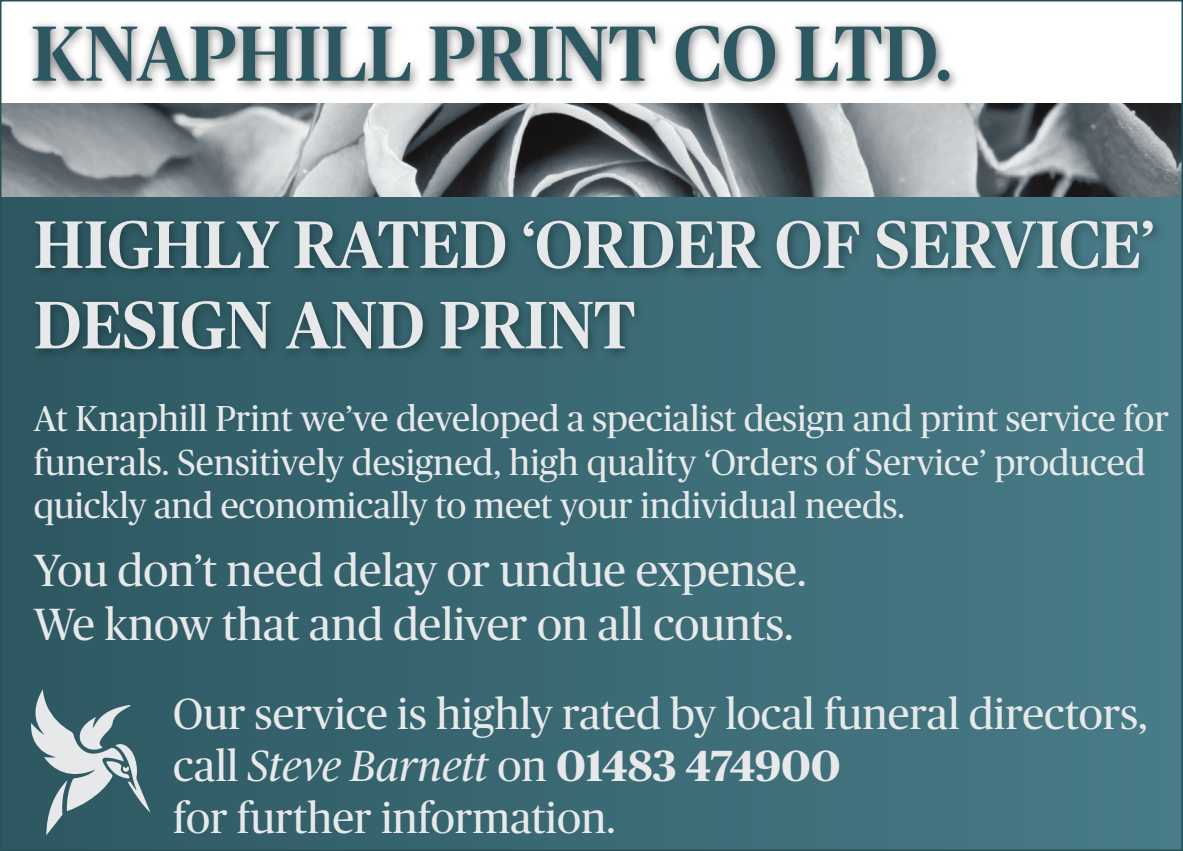
<style>
.page{position:relative;width:1183px;height:851px;background:#fff}
.page>*{position:absolute;margin:0;border:0;box-sizing:border-box;transform-origin:0 0}
.t1{font:500 78px "Publico";color:#2d5761}
.t2{font:500 66.9px/80.4px "Publico";color:#e7e8e9}
.t3{font:45px/54px "Publico";color:#e7e8e9}
.t4{font:43.5px/52.2px "Publico";color:#e7e8e9}
.t5{font:36px/43.2px "Publico";color:#e7e8e9}
.s1{font-style:italic}
.s2{font-weight:700}
</style>
<div class="page">
<div style="left:2px;top:171px;width:1179px;height:678px;background:linear-gradient(to right,#2d5861,#487c88)"></div>
<img style="left:31px;top:23px;width:925px;height:67px">
<svg style="left:31px;top:689px;width:120px;height:146px"></svg>
<img style="left:23px;top:200px;width:1156px;height:178px">
<img style="left:3px;top:103px;width:1176px;height:93px">
<h1 class="t1" style="left:31px;top:10px;width:922px">KNAPHILL PRINT CO LTD.</h1>
<h2 class="t2" style="left:34px;top:204px;width:1121px">HIGHLY RATED ‘ORDER OF SERVICE’<br>DESIGN AND PRINT</h2>
<p class="t5" style="left:34px;top:397px;width:1136px">At Knaphill Print we’ve developed a specialist design and print service for funerals. Sensitively designed, high quality ‘Orders of Service’ produced quickly and economically to meet your individual needs.</p>
<p class="t3" style="left:34px;top:543px;width:773px">You don’t need delay or undue expense.<br>We know that and deliver on all counts.</p>
<p class="t4" style="left:173px;top:687px;width:975px">Our service is highly rated by local funeral directors, call <span class="s1">Steve Barnett</span> on <span class="s2">01483 474900<br></span>for further information.</p>
</div>
